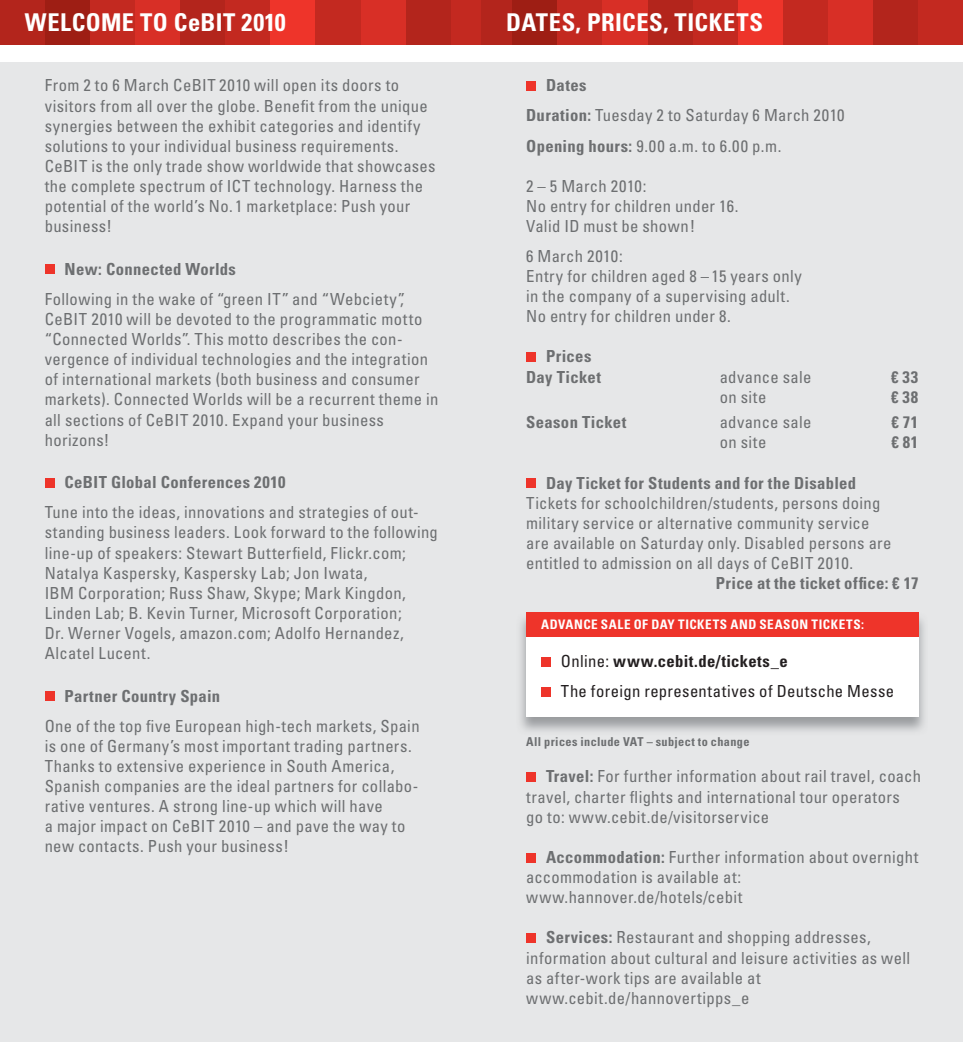
<style>
.page{position:relative;width:963px;height:1042px;background:#fff}
.page>*{position:absolute;margin:0;border:0;box-sizing:border-box;transform-origin:0 0}
.t1{font:700 condensed 24.5px "Univers LT Std";letter-spacing:.02em;color:#fff}
.t2{font:condensed 16.62px/20.1px "Univers LT Std";letter-spacing:.02em;color:#6d6f71}
.t3{font:700 condensed 16.62px/21px "Univers LT Std";letter-spacing:.02em;color:#6d6f71}
.t4{font:condensed 16.62px/30.1px "Univers LT Std";letter-spacing:.02em;color:#231f20}
.t5{font:700 condensed 13.12px "Univers LT Std";letter-spacing:.045em;color:#fff}
.t6{font:700 condensed 12.25px "Univers LT Std";letter-spacing:.03em;color:#6d6f71}
.s1{font-weight:700}
</style>
<div class="page">
<div style="left:0;top:62px;width:481px;height:980px;background:#e6e7e8"></div>
<div style="left:0;top:0;width:45px;height:45px;background:#b3251c"></div>
<div style="left:45px;top:0;width:45px;height:45px;background:#9e1e14"></div>
<div style="left:90px;top:0;width:45px;height:45px;background:#c32920"></div>
<div style="left:135px;top:0;width:45px;height:45px;background:#d82f26"></div>
<div style="left:180px;top:0;width:45px;height:45px;background:#b3251c"></div>
<div style="left:225px;top:0;width:46px;height:45px;background:#c32920"></div>
<div style="left:271px;top:0;width:45px;height:45px;background:#ee342a"></div>
<div style="left:316px;top:0;width:45px;height:45px;background:#c32920"></div>
<div style="left:361px;top:0;width:45px;height:45px;background:#d82f26"></div>
<div style="left:406px;top:0;width:45px;height:45px;background:#b3251c"></div>
<div style="left:451px;top:0;width:30px;height:45px;background:#c32920"></div>
<div style="left:45px;top:264px;width:10px;height:10px;background:#ee342a"></div>
<div style="left:45px;top:478px;width:10px;height:10px;background:#ee342a"></div>
<div style="left:45px;top:691px;width:10px;height:10px;background:#ee342a"></div>
<div style="left:481px;top:62px;width:481px;height:980px;background:#e6e7e8"></div>
<div style="left:917px;top:0;width:45px;height:45px;background:#c32920"></div>
<div style="left:872px;top:0;width:45px;height:45px;background:#b3251c"></div>
<div style="left:827px;top:0;width:45px;height:45px;background:#d82f26"></div>
<div style="left:782px;top:0;width:45px;height:45px;background:#c32920"></div>
<div style="left:737px;top:0;width:45px;height:45px;background:#ee342a"></div>
<div style="left:692px;top:0;width:45px;height:45px;background:#c32920"></div>
<div style="left:647px;top:0;width:45px;height:45px;background:#b3251c"></div>
<div style="left:602px;top:0;width:45px;height:45px;background:#d82f26"></div>
<div style="left:557px;top:0;width:45px;height:45px;background:#c32920"></div>
<div style="left:511px;top:0;width:46px;height:45px;background:#9e1e14"></div>
<div style="left:481px;top:0;width:30px;height:45px;background:#b3251c"></div>
<div style="left:526px;top:81px;width:10px;height:10px;background:#ee342a"></div>
<div style="left:526px;top:352px;width:10px;height:10px;background:#ee342a"></div>
<div style="left:526px;top:478px;width:10px;height:10px;background:#ee342a"></div>
<div style="left:526px;top:772px;width:10px;height:10px;background:#ee342a"></div>
<div style="left:526px;top:852px;width:10px;height:10px;background:#ee342a"></div>
<div style="left:526px;top:933px;width:10px;height:10px;background:#ee342a"></div>
<img style="left:520px;top:612px;width:404px;height:119px">
<div style="left:526px;top:612px;width:392px;height:104px;background:#fff"></div>
<div style="left:526px;top:612px;width:392px;height:25px;background:#ee342a"></div>
<div style="left:541px;top:656px;width:10px;height:10px;background:#ee342a"></div>
<div style="left:541px;top:686px;width:10px;height:10px;background:#ee342a"></div>
<p class="t1" style="left:25px;top:12px;width:262px">WELCOME TO CeBIT 2010</p>
<p class="t2" style="left:45px;top:76px;width:392px">From 2 to 6 March CeBIT 2010 will open its doors to visitors from all over the globe. Benefit from the unique synergies between the exhibit categories and identify solutions to your individual business requirements.<br>CeBIT is the only trade show worldwide that showcases the complete spectrum of ICT technology. Harness the potential of the world’s No. 1 marketplace: Push your business!</p>
<p class="t2" style="left:45px;top:255px;width:362px;line-height:30.1px;text-indent:20px"><span class="s1">New: Connected Worlds<br></span>Following in the wake of “green IT” and “Webciety”,</p>
<p class="t2" style="left:45px;top:310px;width:395px">CeBIT 2010 will be devoted to the programmatic motto “Connected Worlds”. This motto describes the con&shy;vergence of individual technologies and the integration of international markets (both business and consumer markets). Connected Worlds will be a recurrent theme in all sections of CeBIT 2010. Expand your business horizons!</p>
<p class="t2" style="left:45px;top:468px;width:375px;line-height:30.1px;text-indent:20px"><span class="s1">CeBIT Global Conferences 2010<br></span>Tune into the ideas, innovations and strategies of out-</p>
<p class="t2" style="left:45px;top:523px;width:395px">standing business leaders. Look forward to the following line-up of speakers: Stewart Butterfield, Flickr.com; Natalya Kaspersky, Kaspersky Lab; Jon Iwata,<br>IBM Corporation; Russ Shaw, Skype; Mark Kingdon, Linden Lab; B. Kevin Turner, Microsoft Corporation;<br>Dr. Werner Vogels, amazon.com; Adolfo Hernandez, Alcatel Lucent.</p>
<p class="t2" style="left:45px;top:681px;width:376px;line-height:30.1px;text-indent:20px"><span class="s1">Partner Country Spain<br></span>One of the top five European high-tech markets, Spain</p>
<p class="t2" style="left:45px;top:737px;width:375px">is one of Germany’s most important trading partners.<br>Thanks to extensive experience in South America, Spanish companies are the ideal partners for collabo&shy;rative ventures. A strong line-up which will have<br>a major impact on CeBIT 2010 – and pave the way to new contacts. Push your business!</p>
<p class="t1" style="left:506px;top:12px;width:258px">DATES, PRICES, TICKETS</p>
<p class="t2" style="left:526px;top:71px;width:320px;line-height:30.1px;text-indent:20px"><span class="s1">Dates<br>Duration:</span> Tuesday 2 to Saturday 6 March 2010<br><span class="s1">Opening hours:</span> 9.00 a.m. to 6.00 p.m.</p>
<p class="t2" style="left:526px;top:177px;width:214px">2 – 5 March 2010:<br>No entry for children under 16.<br>Valid ID must be shown!</p>
<p class="t2" style="left:526px;top:247px;width:277px">6 March 2010:<br>Entry for children aged 8 – 15 years only in the company of a supervising adult.<br>No entry for children under 8.</p>
<p class="t3" style="left:526px;top:346px;width:76px;text-indent:20px">Prices<br>Day Ticket</p>
<p class="t2" style="left:719px;top:368px;width:93px">advance sale</p>
<p class="t3" style="left:891px;top:367px;width:29px">€ 33</p>
<p class="t2" style="left:719px;top:388px;width:48px">on site</p>
<p class="t3" style="left:891px;top:387px;width:29px">€ 38</p>
<p class="t3" style="left:526px;top:413px;width:102px">Season Ticket</p>
<p class="t2" style="left:719px;top:413px;width:93px">advance sale</p>
<p class="t3" style="left:891px;top:413px;width:28px">€ 71</p>
<p class="t2" style="left:719px;top:433px;width:48px">on site</p>
<p class="t3" style="left:891px;top:433px;width:28px">€ 81</p>
<p class="t3" style="left:546px;top:473px;width:311px">Day Ticket for Students and for the Disabled</p>
<p class="t2" style="left:526px;top:493px;width:355px">Tickets for schoolchildren/students, persons doing</p>
<p class="t2" style="left:526px;top:514px;width:344px">military service or alternative community service</p>
<p class="t2" style="left:526px;top:534px;width:367px">are available on Saturday only. Disabled persons are</p>
<p class="t2" style="left:526px;top:554px;width:328px">entitled to admission on all days of CeBIT 2010.</p>
<p class="t3" style="left:715px;top:573px;width:204px">Price at the ticket office: € 17</p>
<p class="t5" style="left:541px;top:619px;width:324px">ADVANCE SALE OF DAY TICKETS AND SEASON TICKETS:</p>
<p class="t4" style="left:561px;top:647px;width:335px">Online: <span class="s1">www.cebit.de/tickets_e<br></span>The foreign representatives of Deutsche Messe</p>
<p class="t6" style="left:526px;top:737px;width:225px">All prices include VAT – subject to change</p>
<p class="t2" style="left:526px;top:767px;width:396px;text-indent:20px"><span class="s1">Travel:</span> For further information about rail travel, coach travel, charter flights and international tour operators<br>go to: www.cebit.de/visitorservice</p>
<p class="t2" style="left:526px;top:848px;width:393px;text-indent:20px"><span class="s1">Accommodation:</span> Further information about overnight accommodation is available at: www.hannover.de/hotels/cebit</p>
<p class="t2" style="left:526px;top:928px;width:385px;text-indent:20px"><span class="s1">Services:</span> Restaurant and shopping addresses, information about cultural and leisure activities as well as after-work tips are available at www.cebit.de/hannovertipps_e</p>
</div>
